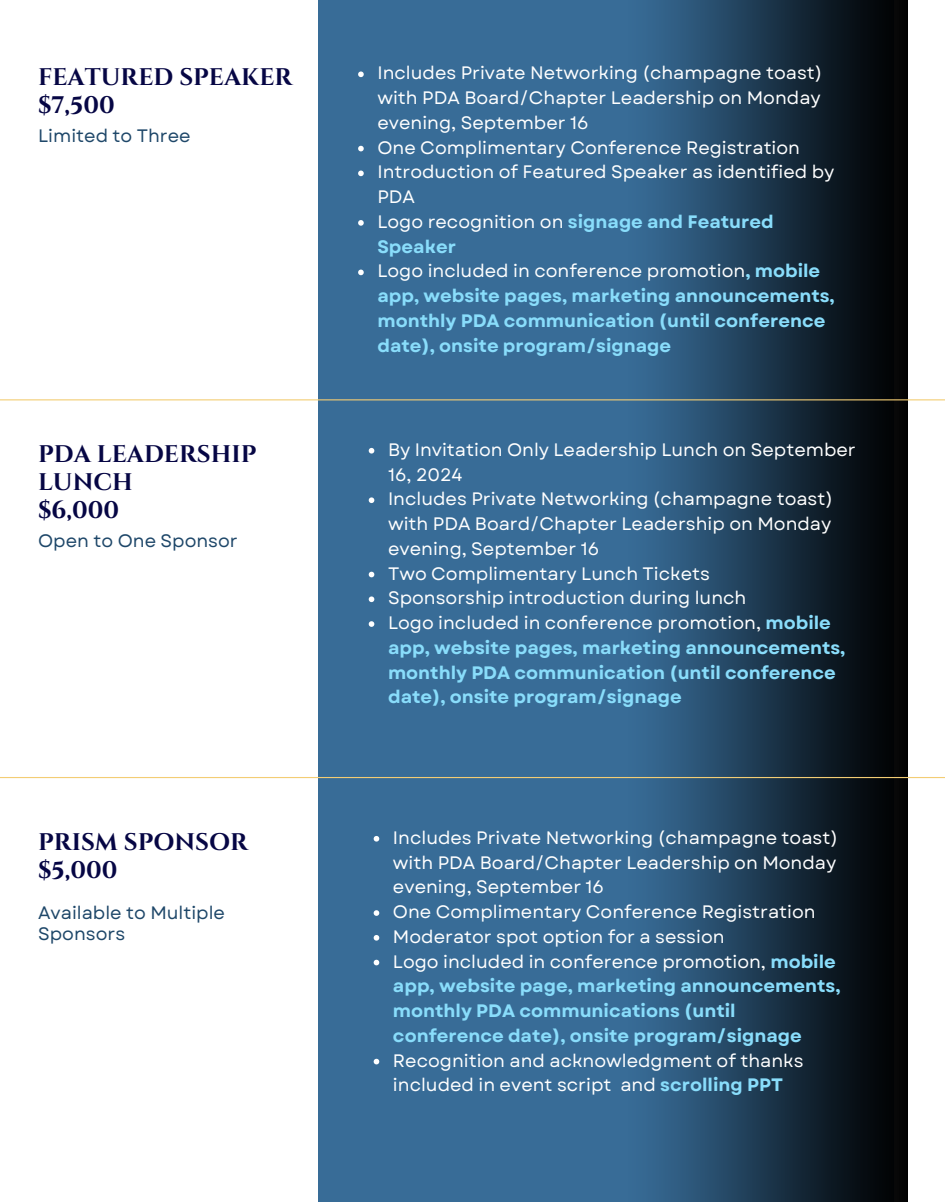
<style>
.page{position:relative;width:945px;height:1202px;background:#fff}
.page>*{position:absolute;margin:0;border:0;box-sizing:border-box;transform-origin:0 0}
.t1{font:700 24px/28.2px "Cinzel";color:#060644}
.t2{font:18px/24.8px "Garet";color:#fff;text-align:justify}
.t3{font:700 18px/24.8px "Garet";color:#89ddfb}
.t4{font:18px/21.3px "Garet";color:#1e4769}
.s1{font-weight:400;color:#fff}
.s2{font-weight:700;color:#89ddfb}
</style>
<div class="page">
<img style="left:288px;top:0;width:619px;height:1201px">
<svg style="left:358px;top:71px;width:6px;height:6px"></svg>
<svg style="left:358px;top:146px;width:6px;height:5px"></svg>
<svg style="left:358px;top:170px;width:6px;height:6px"></svg>
<svg style="left:358px;top:220px;width:6px;height:6px"></svg>
<svg style="left:358px;top:269px;width:6px;height:6px"></svg>
<svg style="left:369px;top:448px;width:5px;height:5px"></svg>
<svg style="left:369px;top:497px;width:5px;height:6px"></svg>
<svg style="left:369px;top:571px;width:5px;height:6px"></svg>
<svg style="left:369px;top:596px;width:5px;height:6px"></svg>
<svg style="left:369px;top:621px;width:5px;height:6px"></svg>
<hr style="left:318px;top:379px;width:2px;height:822px;background:#386c97">
<hr style="left:0;top:399px;width:945px;height:1px;background:#f3cd74">
<hr style="left:0;top:777px;width:945px;height:1px;background:#f3cd74">
<svg style="left:374px;top:836px;width:5px;height:5px"></svg>
<svg style="left:374px;top:910px;width:5px;height:5px"></svg>
<svg style="left:374px;top:935px;width:5px;height:5px"></svg>
<svg style="left:374px;top:959px;width:5px;height:6px"></svg>
<svg style="left:374px;top:1058px;width:5px;height:6px"></svg>
<p class="t1" style="left:38px;top:64px;width:256px">FEATURED SPEAKER $7,500</p>
<p class="t4" style="left:38px;top:125px;width:154px">Limited to Three</p>
<p class="t2" style="left:377px;top:61px;width:447px">Includes Private Networking (champagne toast) with PDA Board/Chapter Leadership on Monday evening, September 16</p>
<p class="t2" style="left:377px;top:135px;width:424px">One Complimentary Conference Registration</p>
<p class="t2" style="left:377px;top:160px;width:459px">Introduction of Featured Speaker as identified by<br>PDA</p>
<p class="t3" style="left:377px;top:209px;width:398px"><span class="s1">Logo recognition on</span> signage and Featured<br>Speaker</p>
<p class="t3" style="left:377px;top:259px;width:459px"><span class="s1">Logo included in conference promotion</span>, mobile app, website pages, marketing announcements, monthly PDA communication (until conference date), onsite program/signage</p>
<p class="t1" style="left:38px;top:441px;width:220px">PDA LEADERSHIP<br>LUNCH<br>$6,000</p>
<p class="t4" style="left:38px;top:530px;width:201px">Open to One Sponsor</p>
<p class="t2" style="left:388px;top:437px;width:469px">By Invitation Only Leadership Lunch on September<br>16, 2024</p>
<p class="t2" style="left:388px;top:487px;width:447px">Includes Private Networking (champagne toast) with PDA Board/Chapter Leadership on Monday evening, September 16</p>
<p class="t2" style="left:388px;top:561px;width:323px">Two Complimentary Lunch Tickets</p>
<p class="t2" style="left:388px;top:586px;width:360px">Sponsorship introduction during lunch</p>
<p class="t3" style="left:388px;top:610px;width:459px"><span class="s1">Logo included in conference promotion,</span> mobile app, website pages, marketing announcements, monthly PDA communication (until conference date), onsite program/signage</p>
<h1 class="t1" style="left:38px;top:828px;width:211px">PRISM SPONSOR $5,000</h1>
<p class="t4" style="left:38px;top:901px;width:188px">Available to Multiple<br>Sponsors</p>
<p class="t2" style="left:393px;top:825px;width:447px">Includes Private Networking (champagne toast) with PDA Board/Chapter Leadership on Monday evening, September 16</p>
<h1 class="t2" style="left:393px;top:899px;width:424px">One Complimentary Conference Registration</h1>
<p class="t2" style="left:393px;top:924px;width:333px">Moderator spot option for a session</p>
<h1 class="t3" style="left:393px;top:949px;width:449px"><span class="s1">Logo included in conference promotion,</span> mobile app, website page, marketing announcements, monthly PDA communications (until conference date), onsite program/signage</h1>
<p class="t2" style="left:393px;top:1048px;width:412px">Recognition and acknowledgment of thanks included in event script and <span class="s2">scrolling PPT</span></p>
</div>
